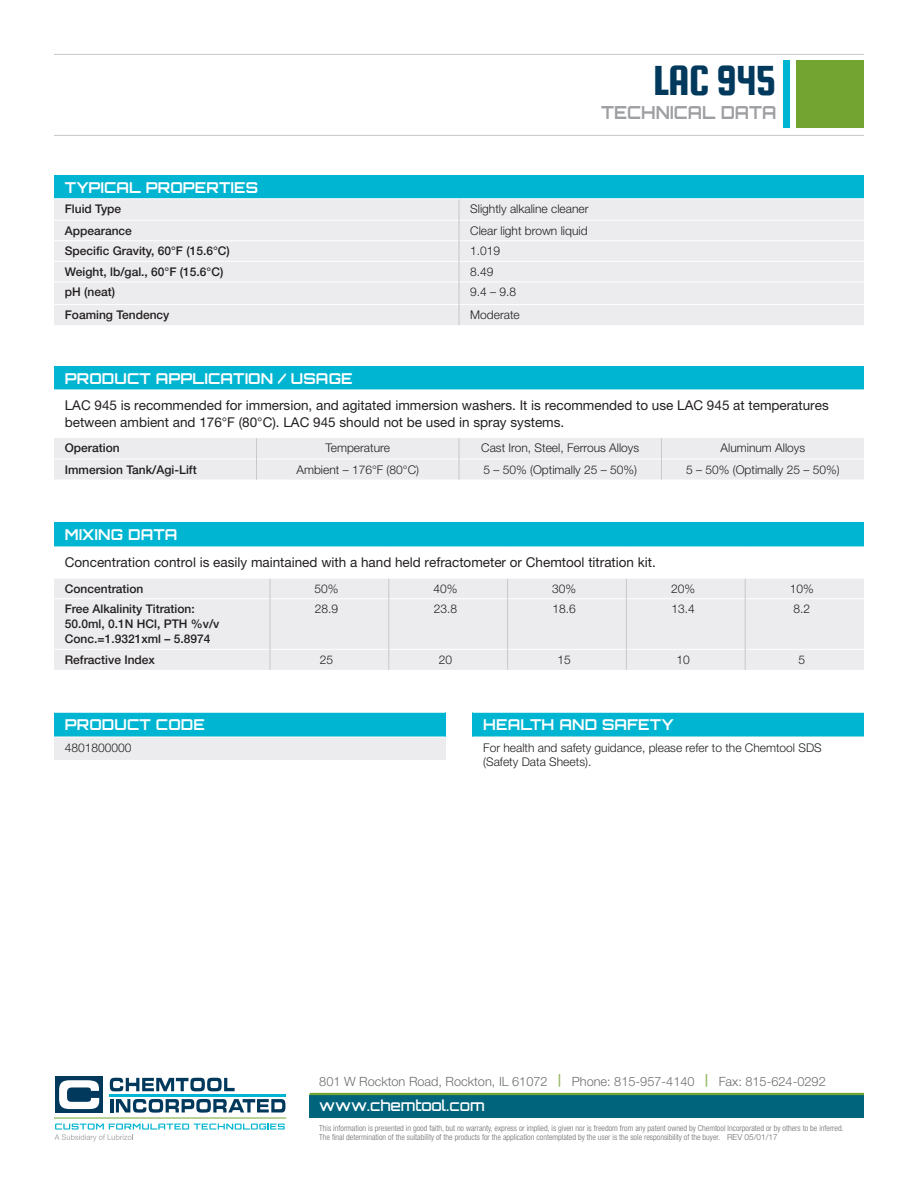
<style>
.page{position:relative;width:918px;height:1188px;background:#fff}
.page>*{position:absolute;margin:0;border:0;box-sizing:border-box;transform-origin:0 0}
.t1{font:45px "Squada One";letter-spacing:-.025em;color:#00395c}
.Technical_Data{font:700 18px "Orbitron";color:#9d9fa2;scale:.95 1}
._2016_Chart_Head{font:700 15px "Orbitron";letter-spacing:.01em;color:#fff}
.t2{font:500 15px "Orbitron";color:#fff}
.New_Para_-_Helv_N_LT{font:13.5px/16.5px "Helvetica Neue LT Pro";color:#231f20}
.t3{font:300 12.75px "Helvetica Neue LT Pro";color:#6c6d70}
.New_Chart_Bold_LEFT{font:500 12px/15px "Helvetica Neue LT Pro";color:#231f20}
.New_Chart_Regular_RI{font:300 12px/13.5px "Helvetica Neue LT Pro";color:#231f20}
.New_Chart_Regular_CE{font:300 12px "Helvetica Neue LT Pro";color:#231f20}
.New_Chart_Bold_CENTE{font:300 12px "Helvetica Neue LT Pro";color:#231f20}
.t4{font:300 condensed 8.25px/9px "Helvetica Neue LT Pro";color:#6c6d70}
.s1{font-weight:700;color:#97b967}
.s2{font-stretch:normal}
</style>
<div class="page">
<div style="left:310px;top:1095px;width:554px;height:23px;background:#00657c"></div>
<hr style="left:310px;top:1093px;width:554px;height:2px;background:#73a432">
<svg style="left:54px;top:1124px;width:231px;height:17px"></svg>
<hr style="left:54px;top:1118px;width:232px;height:1px;background:#73a432">
<div style="left:55px;top:1076px;width:47px;height:37px;background:#00395c"></div>
<svg style="left:59px;top:1080px;width:40px;height:29px"></svg>
<hr style="left:109px;top:1094px;width:177px;height:2px;background:#00b5d1">
<svg style="left:110px;top:1078px;width:125px;height:13px"></svg>
<svg style="left:110px;top:1099px;width:175px;height:14px"></svg>
<div style="left:784px;top:61px;width:6px;height:67px;background:#00b5d1"></div>
<div style="left:796px;top:61px;width:68px;height:67px;background:#73a432"></div>
<hr style="left:54px;top:54px;width:810px;height:1px;background:#c7c8ca">
<hr style="left:54px;top:135px;width:810px;height:1px;background:#c7c8ca">
<div style="left:54px;top:176px;width:810px;height:23px;background:#00b5d1"></div>
<div style="left:54px;top:199px;width:810px;height:126px;background:#ececee"></div>
<hr style="left:54px;top:220px;width:405px;height:1px;background:#fff">
<hr style="left:459px;top:220px;width:405px;height:1px;background:#fff">
<hr style="left:54px;top:240px;width:405px;height:1px;background:#fff">
<hr style="left:459px;top:240px;width:405px;height:1px;background:#fff">
<hr style="left:54px;top:261px;width:405px;height:1px;background:#fff">
<hr style="left:459px;top:261px;width:405px;height:1px;background:#fff">
<hr style="left:54px;top:281px;width:405px;height:1px;background:#fff">
<hr style="left:459px;top:281px;width:405px;height:1px;background:#fff">
<hr style="left:54px;top:304px;width:405px;height:1px;background:#fff">
<hr style="left:459px;top:304px;width:405px;height:1px;background:#fff">
<svg style="left:459px;top:199px;width:1px;height:126px"></svg>
<hr style="left:54px;top:198px;width:405px;height:1px;background:#fff">
<hr style="left:459px;top:198px;width:405px;height:1px;background:#fff">
<div style="left:472px;top:712px;width:392px;height:25px;background:#00b5d1"></div>
<hr style="left:472px;top:712px;width:392px;height:1px;background:#fff">
<div style="left:54px;top:712px;width:392px;height:25px;background:#00b5d1"></div>
<div style="left:54px;top:737px;width:392px;height:22px;background:#ececee"></div>
<hr style="left:54px;top:712px;width:392px;height:1px;background:#fff">
<hr style="left:54px;top:737px;width:392px;height:1px;background:#fff">
<div style="left:54px;top:522px;width:810px;height:25px;background:#00b5d1"></div>
<div style="left:54px;top:579px;width:810px;height:91px;background:#ececee"></div>
<hr style="left:54px;top:598px;width:216px;height:1px;background:#fff">
<hr style="left:270px;top:598px;width:118px;height:1px;background:#fff">
<hr style="left:389px;top:598px;width:118px;height:1px;background:#fff">
<hr style="left:508px;top:598px;width:118px;height:1px;background:#fff">
<hr style="left:627px;top:598px;width:118px;height:1px;background:#fff">
<hr style="left:746px;top:598px;width:118px;height:1px;background:#fff">
<hr style="left:54px;top:649px;width:216px;height:1px;background:#fff">
<hr style="left:270px;top:649px;width:118px;height:1px;background:#fff">
<hr style="left:389px;top:649px;width:118px;height:1px;background:#fff">
<hr style="left:508px;top:649px;width:118px;height:1px;background:#fff">
<hr style="left:627px;top:649px;width:118px;height:1px;background:#fff">
<hr style="left:746px;top:649px;width:118px;height:1px;background:#fff">
<svg style="left:270px;top:579px;width:1px;height:20px"></svg>
<svg style="left:388px;top:579px;width:1px;height:20px"></svg>
<svg style="left:507px;top:579px;width:1px;height:20px"></svg>
<svg style="left:626px;top:579px;width:1px;height:20px"></svg>
<svg style="left:745px;top:579px;width:1px;height:20px"></svg>
<hr style="left:270px;top:599px;width:1px;height:50px;background:#c7c8ca">
<hr style="left:388px;top:599px;width:1px;height:50px;background:#c7c8ca">
<hr style="left:507px;top:599px;width:1px;height:50px;background:#c7c8ca">
<hr style="left:626px;top:599px;width:1px;height:50px;background:#c7c8ca">
<hr style="left:745px;top:599px;width:1px;height:50px;background:#c7c8ca">
<svg style="left:270px;top:649px;width:1px;height:21px"></svg>
<svg style="left:388px;top:649px;width:1px;height:21px"></svg>
<svg style="left:507px;top:649px;width:1px;height:21px"></svg>
<svg style="left:626px;top:649px;width:1px;height:21px"></svg>
<svg style="left:745px;top:649px;width:1px;height:21px"></svg>
<hr style="left:54px;top:546px;width:216px;height:1px;background:#fff">
<hr style="left:270px;top:546px;width:119px;height:1px;background:#fff">
<hr style="left:389px;top:546px;width:119px;height:1px;background:#fff">
<hr style="left:508px;top:546px;width:118px;height:1px;background:#fff">
<hr style="left:626px;top:546px;width:119px;height:1px;background:#fff">
<hr style="left:745px;top:546px;width:119px;height:1px;background:#fff">
<div style="left:54px;top:367px;width:810px;height:23px;background:#00b5d1"></div>
<div style="left:54px;top:438px;width:810px;height:42px;background:#ececee"></div>
<hr style="left:54px;top:389px;width:202px;height:1px;background:#fff">
<hr style="left:256px;top:389px;width:203px;height:1px;background:#fff">
<hr style="left:459px;top:389px;width:203px;height:1px;background:#fff">
<hr style="left:662px;top:389px;width:202px;height:1px;background:#fff">
<p class="t1" style="left:653px;top:57px;width:125px">LAC 945</p>
<p class="Technical_Data" style="left:601px;top:102px;width:186px">TECHNICAL DATA</p>
<p class="_2016_Chart_Head" style="left:65px;top:178px;width:195px">TYPICAL PROPERTIES</p>
<p class="New_Chart_Bold_LEFT" style="left:65px;top:201px;width:58px">Fluid Type</p>
<p class="New_Chart_Regular_RI" style="left:470px;top:202px;width:120px">Slightly alkaline cleaner</p>
<p class="New_Chart_Bold_LEFT" style="left:65px;top:223px;width:69px">Appearance</p>
<p class="New_Chart_Regular_RI" style="left:470px;top:224px;width:119px">Clear light brown liquid</p>
<p class="New_Chart_Bold_LEFT" style="left:65px;top:243px;width:167px">Specific Gravity, 60°F (15.6°C)</p>
<p class="New_Chart_Regular_RI" style="left:470px;top:244px;width:32px">1.019</p>
<p class="New_Chart_Bold_LEFT" style="left:65px;top:264px;width:160px">Weight, lb/gal., 60°F (15.6°C)</p>
<p class="New_Chart_Regular_RI" style="left:470px;top:265px;width:25px">8.49</p>
<p class="New_Chart_Bold_LEFT" style="left:65px;top:285px;width:52px">pH (neat)</p>
<p class="New_Chart_Regular_RI" style="left:470px;top:285px;width:48px">9.4 – 9.8</p>
<p class="New_Chart_Bold_LEFT" style="left:65px;top:307px;width:106px">Foaming Tendency</p>
<p class="New_Chart_Regular_RI" style="left:470px;top:308px;width:51px">Moderate</p>
<p class="_2016_Chart_Head" style="left:65px;top:369px;width:289px">PRODUCT APPLICATION / USAGE</p>
<p class="New_Para_-_Helv_N_LT" style="left:65px;top:397px;width:765px">LAC 945 is recommended for immersion, and agitated immersion washers. It is recommended to use LAC 945 at temperatures between ambient and 176°F (80°C). LAC 945 should not be used in spray systems.</p>
<p class="New_Chart_Bold_LEFT" style="left:65px;top:440px;width:56px">Operation</p>
<p class="New_Chart_Bold_CENTE" style="left:326px;top:441px;width:66px">Temperature</p>
<p class="New_Chart_Bold_CENTE" style="left:481px;top:441px;width:160px">Cast Iron, Steel, Ferrous Alloys</p>
<p class="New_Chart_Bold_CENTE" style="left:721px;top:441px;width:86px">Aluminum Alloys</p>
<p class="New_Chart_Bold_LEFT" style="left:65px;top:462px;width:133px">Immersion Tank/Agi-Lift</p>
<p class="New_Chart_Regular_CE" style="left:296px;top:462px;width:124px">Ambient – 176°F (80°C)</p>
<p class="New_Chart_Regular_CE" style="left:483px;top:462px;width:155px">5 – 50% (Optimally 25 – 50%)</p>
<p class="New_Chart_Regular_CE" style="left:686px;top:462px;width:155px">5 – 50% (Optimally 25 – 50%)</p>
<p class="_2016_Chart_Head" style="left:65px;top:526px;width:114px">MIXING DATA</p>
<p class="New_Para_-_Helv_N_LT" style="left:65px;top:554px;width:593px">Concentration control is easily maintained with a hand held refractometer or Chemtool titration kit.</p>
<p class="New_Chart_Bold_LEFT" style="left:65px;top:581px;width:80px">Concentration</p>
<p class="New_Chart_Regular_CE" style="left:315px;top:581px;width:26px">50%</p>
<p class="New_Chart_Regular_CE" style="left:433px;top:581px;width:26px">40%</p>
<p class="New_Chart_Regular_CE" style="left:552px;top:581px;width:26px">30%</p>
<p class="New_Chart_Regular_CE" style="left:671px;top:581px;width:26px">20%</p>
<p class="New_Chart_Regular_CE" style="left:790px;top:581px;width:26px">10%</p>
<p class="New_Chart_Bold_LEFT" style="left:65px;top:601px;width:156px">Free Alkalinity Titration:<br>50.0ml, 0.1N HCl, PTH %v/v<br>Conc.=1.9321xml – 5.8974</p>
<p class="New_Chart_Regular_CE" style="left:315px;top:602px;width:25px">28.9</p>
<p class="New_Chart_Regular_CE" style="left:434px;top:602px;width:25px">23.8</p>
<p class="New_Chart_Regular_CE" style="left:553px;top:602px;width:25px">18.6</p>
<p class="New_Chart_Regular_CE" style="left:671px;top:602px;width:25px">13.4</p>
<p class="New_Chart_Regular_CE" style="left:793px;top:602px;width:18px">8.2</p>
<p class="New_Chart_Bold_LEFT" style="left:65px;top:652px;width:92px">Refractive Index</p>
<p class="New_Chart_Regular_CE" style="left:320px;top:652px;width:15px">25</p>
<p class="New_Chart_Regular_CE" style="left:439px;top:652px;width:15px">20</p>
<p class="New_Chart_Regular_CE" style="left:558px;top:652px;width:15px">15</p>
<p class="New_Chart_Regular_CE" style="left:676px;top:652px;width:15px">10</p>
<p class="New_Chart_Regular_CE" style="left:798px;top:652px;width:8px">5</p>
<p class="_2016_Chart_Head" style="left:65px;top:716px;width:142px">PRODUCT CODE</p>
<p class="New_Chart_Regular_RI" style="left:65px;top:741px;width:68px">4801800000</p>
<p class="_2016_Chart_Head" style="left:483px;top:716px;width:192px">HEALTH AND SAFETY</p>
<p class="New_Chart_Regular_RI" style="left:483px;top:741px;width:340px">For health and safety guidance, please refer to the Chemtool SDS (Safety Data Sheets).</p>
<h3 class="t3" style="left:319px;top:1074px;width:508px">801 W Rockton Road, Rockton, IL 61072 <span class="s1">|</span> Phone: 815-957-4140 <span class="s1">|</span> Fax: 815-624-0292</h3>
<h3 class="t2" style="left:319px;top:1097px;width:167px">www.chemtool.com</h3>
<p class="t4" style="left:319px;top:1123px;width:526px">This information is presented in good faith, but no warranty, express or implied, is given nor is freedom from any patent owned by Chemtool Incorporated or by others to be inferred.<br>The final determination of the suitability of the products for the application contemplated by the user is the sole responsibility of the buyer. <span class="s2">REV 05/01/17</span></p>
</div>
